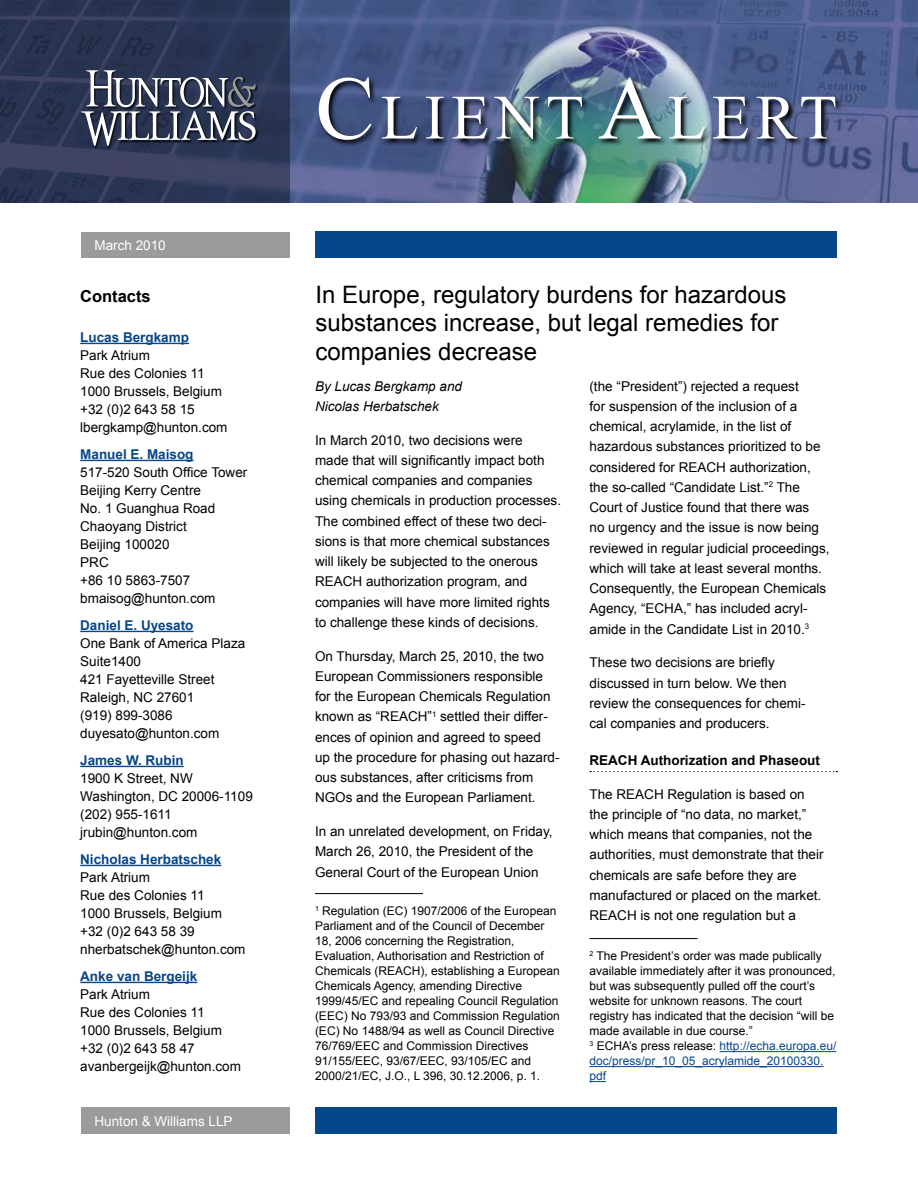
<style>
.page{position:relative;width:918px;height:1188px;background:#fff}
.page>*{position:absolute;margin:0;border:0;box-sizing:border-box;transform-origin:0 0}
.Masthead_title_1_lin{font:63px "Times New Roman";letter-spacing:.1em;color:#fff}
.Header_1{font:24px/28.5px "Arial";color:#000}
.Contact_main_title{font:700 16.5px "Arial";color:#000}
.body_text{font:13.5px/20.2px "Arial";color:#000}
.contact_body_text{font:13.5px "Arial";color:#000}
.footnote{font:13.5px/20.2px "Arial";color:#000;text-align:justify}
.contact_name{font:700 13.5px "Arial";color:#074688}
.body_text-2{font:italic 13.5px/20.2px "Arial";color:#000}
.Header_2_with_dots{font:700 13.5px "Arial";color:#000}
.LLP___Date{font:13.5px "Arial";color:#fff}
.body_text-3{font:13.5px "Arial";color:#fff}
.footnote-2{font:12px/15px "Arial";color:#000}
.footnote-3{font:12px/15px "Arial";color:#074688}
.s1{font-size:90px}
.s2{color:#000}
</style>
<div class="page">
<div style="left:316px;top:1108px;width:521px;height:26px;background:#074688"></div>
<div style="left:316px;top:231px;width:521px;height:27px;background:#074688"></div>
<div style="left:81px;top:232px;width:209px;height:25px;background:#9b9b9c"></div>
<div style="left:81px;top:1108px;width:209px;height:26px;background:#9b9b9c"></div>
<img style="left:290px;top:0;width:628px;height:202px">
<svg style="left:0;top:0;width:290px;height:202px;background:#2d3755"></svg>
<div style="left:81px;top:71px;width:177px;height:78px;background:#000;opacity:.75"></div>
<svg style="left:81px;top:70px;width:175px;height:76px"></svg>
<img style="left:317px;top:77px;width:526px;height:70px">
<hr style="left:315px;top:893px;width:108px;height:1px;background:#000">
<svg style="left:590px;top:771px;width:247px;height:1px"></svg>
<hr style="left:590px;top:938px;width:108px;height:1px;background:#000">
<hr style="left:720px;top:1051px;width:116px;height:1px;background:#074688">
<hr style="left:590px;top:1066px;width:234px;height:1px;background:#074688">
<svg style="left:590px;top:1081px;width:16px;height:1px"></svg>
<hr style="left:80px;top:343px;width:109px;height:1px;background:#074688">
<hr style="left:80px;top:460px;width:114px;height:1px;background:#074688">
<hr style="left:80px;top:631px;width:114px;height:1px;background:#074688">
<hr style="left:80px;top:766px;width:104px;height:1px;background:#074688">
<hr style="left:80px;top:865px;width:141px;height:1px;background:#074688">
<hr style="left:80px;top:982px;width:117px;height:1px;background:#074688">
<p class="body_text-3" style="left:94px;top:236px;width:73px">March 2010</p>
<p class="Contact_main_title" style="left:80px;top:285px;width:72px">Contacts</p>
<p class="contact_name" style="left:80px;top:328px;width:110px">Lucas Bergkamp</p>
<p class="contact_body_text" style="left:80px;top:346px;width:71px">Park Atrium</p>
<p class="contact_body_text" style="left:80px;top:364px;width:126px">Rue des Colonies 11</p>
<p class="contact_body_text" style="left:80px;top:382px;width:143px">1000 Brussels, Belgium</p>
<p class="contact_body_text" style="left:80px;top:400px;width:116px">+32 (0)2 643 58 15</p>
<p class="contact_body_text" style="left:80px;top:418px;width:149px">lbergkamp@hunton.com</p>
<p class="contact_name" style="left:80px;top:445px;width:115px">Manuel E. Maisog</p>
<p class="contact_body_text" style="left:80px;top:463px;width:169px">517-520 South Office Tower</p>
<p class="contact_body_text" style="left:80px;top:481px;width:122px">Beijing Kerry Centre</p>
<p class="contact_body_text" style="left:80px;top:499px;width:137px">No. 1 Guanghua Road</p>
<p class="contact_body_text" style="left:80px;top:517px;width:108px">Chaoyang District</p>
<p class="contact_body_text" style="left:80px;top:535px;width:91px">Beijing 100020</p>
<p class="contact_body_text" style="left:80px;top:553px;width:30px">PRC</p>
<p class="contact_body_text" style="left:80px;top:571px;width:111px">+86 10 5863-7507</p>
<p class="contact_body_text" style="left:80px;top:589px;width:137px">bmaisog@hunton.com</p>
<p class="contact_name" style="left:80px;top:616px;width:115px">Daniel E. Uyesato</p>
<p class="contact_body_text" style="left:80px;top:634px;width:167px">One Bank of America Plaza</p>
<p class="contact_body_text" style="left:80px;top:652px;width:62px">Suite1400</p>
<p class="contact_body_text" style="left:80px;top:670px;width:136px">421 Fayetteville Street</p>
<p class="contact_body_text" style="left:80px;top:688px;width:116px">Raleigh, NC 27601</p>
<p class="contact_body_text" style="left:80px;top:706px;width:94px">(919) 899-3086</p>
<p class="contact_body_text" style="left:80px;top:724px;width:141px">duyesato@hunton.com</p>
<p class="contact_name" style="left:80px;top:751px;width:105px">James W. Rubin</p>
<p class="contact_body_text" style="left:80px;top:769px;width:114px">1900 K Street, NW</p>
<p class="contact_body_text" style="left:80px;top:787px;width:174px">Washington, DC 20006-1109</p>
<p class="contact_body_text" style="left:80px;top:805px;width:93px">(202) 955-1611</p>
<p class="contact_body_text" style="left:80px;top:823px;width:119px">jrubin@hunton.com</p>
<p class="contact_name" style="left:80px;top:850px;width:143px">Nicholas Herbatschek</p>
<p class="contact_body_text" style="left:80px;top:868px;width:71px">Park Atrium</p>
<p class="contact_body_text" style="left:80px;top:886px;width:126px">Rue des Colonies 11</p>
<p class="contact_body_text" style="left:80px;top:904px;width:143px">1000 Brussels, Belgium</p>
<p class="contact_body_text" style="left:80px;top:922px;width:116px">+32 (0)2 643 58 39</p>
<p class="contact_body_text" style="left:80px;top:940px;width:167px">nherbatschek@hunton.com</p>
<p class="contact_name" style="left:80px;top:967px;width:119px">Anke van Bergeijk</p>
<p class="contact_body_text" style="left:80px;top:985px;width:71px">Park Atrium</p>
<p class="contact_body_text" style="left:80px;top:1003px;width:126px">Rue des Colonies 11</p>
<p class="contact_body_text" style="left:80px;top:1021px;width:143px">1000 Brussels, Belgium</p>
<p class="contact_body_text" style="left:80px;top:1039px;width:116px">+32 (0)2 643 58 47</p>
<p class="contact_body_text" style="left:80px;top:1057px;width:162px">avanbergeijk@hunton.com</p>
<p class="LLP___Date" style="left:94px;top:1112px;width:140px">Hunton &amp; Williams LLP</p>
<p class="Masthead_title_1_lin" style="left:316px;top:75px;width:523px"><span class="s1">C</span>LIENT <span class="s1">A</span>LERT</p>
<p class="Header_1" style="left:316px;top:280px;width:472px">In Europe, regulatory burdens for hazardous substances increase, but legal remedies for companies decrease</p>
<p class="footnote" style="left:590px;top:376px;width:211px">(the “President”) rejected a request for suspension of the inclusion of a chemical, acrylamide, in the list of</p>
<p class="body_text-2" style="left:315px;top:376px;width:149px">By Lucas Bergkamp and<br>Nicolas Herbatschek</p>
<p class="body_text" style="left:315px;top:430px;width:248px">In March 2010, two decisions were<br>made that will significantly impact both chemical companies and companies using chemicals in production processes.<br>The combined effect of these two deci&shy;sions is that more chemical substances will likely be subjected to the onerous REACH authorization program, and companies will have more limited rights to challenge these kinds of decisions.</p>
<p class="body_text" style="left:315px;top:646px;width:246px">On Thursday, March 25, 2010, the two European Commissioners responsible for the European Chemicals Regulation known as “REACH”<sup>1</sup> settled their differ&shy;ences of opinion and agreed to speed<br>up the procedure for phasing out hazard&shy;ous substances, after criticisms from NGOs and the European Parliament.</p>
<p class="body_text" style="left:315px;top:821px;width:239px">In an unrelated development, on Friday,<br>March 26, 2010, the President of the<br>General Court of the European Union</p>
<p class="footnote-2" style="left:315px;top:904px;width:246px"><sup>1</sup> Regulation (EC) 1907/2006 of the European Parliament and of the Council of December 18, 2006 concerning the Registration, Evaluation, Authorisation and Restriction of Chemicals (REACH), establishing a European Chemicals Agency, amending Directive 1999/45/EC and repealing Council Regulation (EEC) No 793/93 and Commission Regulation (EC) No 1488/94 as well as Council Directive 76/769/EEC and Commission Directives 91/155/EEC, 93/67/EEC, 93/105/EC and 2000/21/EC, J.O., L 396, 30.12.2006, p. 1.</p>
<p class="footnote" style="left:589px;top:437px;width:242px;text-align:left">hazardous substances prioritized to be considered for REACH authorization, the so-called “Candidate List.”<sup>2</sup> The Court of Justice found that there was<br>no urgency and the issue is now being reviewed in regular judicial proceedings, which will take at least several months.<br>Consequently, the European Chemicals Agency, “ECHA,” has included acryl&shy;amide in the Candidate List in 2010.<sup>3</sup></p>
<p class="body_text" style="left:590px;top:653px;width:218px">These two decisions are briefly discussed in turn below. We then review the consequences for chemi&shy;cal companies and producers.</p>
<p class="Header_2_with_dots" style="left:590px;top:751px;width:232px">REACH Authorization and Phaseout</p>
<p class="body_text" style="left:590px;top:784px;width:236px">The REACH Regulation is based on the principle of “no data, no market,” which means that companies, not the authorities, must demonstrate that their chemicals are safe before they are manufactured or placed on the market.<br>REACH is not one regulation but a</p>
<p class="footnote-2" style="left:590px;top:949px;width:248px"><sup>2</sup> The President’s order was made publically available immediately after it was pronounced, but was subsequently pulled off the court’s website for unknown reasons. The court registry has indicated that the decision “will be made available in due course.”</p>
<p class="footnote-3" style="left:590px;top:1039px;width:248px"><sup>3</sup> <span class="s2">ECHA’s press release:</span> http://echa.europa.eu/ doc/press/pr_10_05_acrylamide_20100330. pdf</p>
</div>
